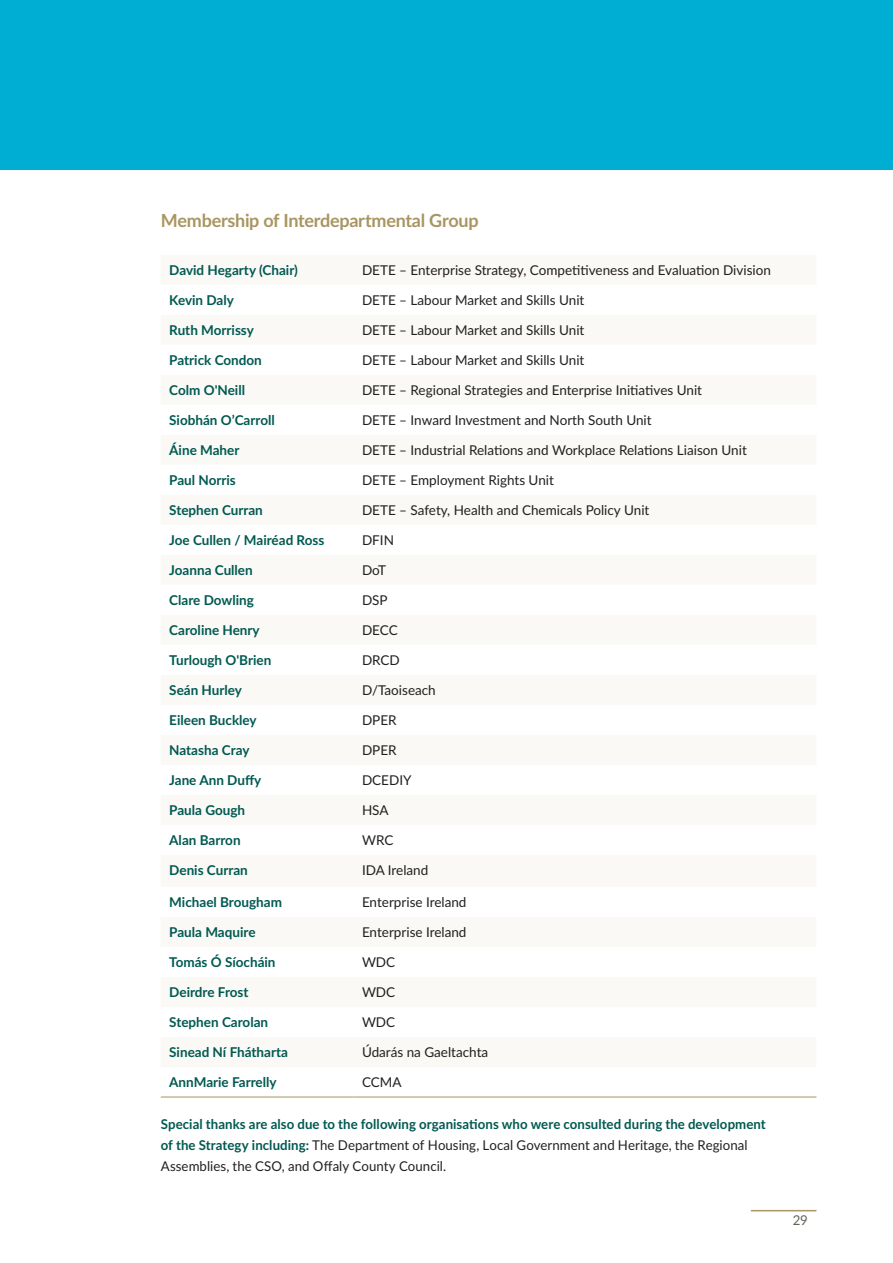
<style>
.page{position:relative;width:893px;height:1263px;background:#fff}
.page>*{position:absolute;margin:0;border:0;box-sizing:border-box;transform-origin:0 0}
.t1{font:700 18px "Lato";letter-spacing:-.015em;color:#a89561}
.t2{font:700 13.5px/21px "Lato";color:#005951}
.t3{font:13.5px "Lato";color:#231f20}
.t4{font:13.5px "Lato";color:#63635b}
.s1{font-weight:400;color:#231f20}
</style>
<div class="page">
<div style="left:0;top:0;width:893px;height:170px;background:#00add3"></div>
<hr style="left:751px;top:1210px;width:65px;height:1px;background:#a89561">
<hr style="left:161px;top:1097px;width:192px;height:1px;background:#a89561">
<hr style="left:353px;top:1097px;width:463px;height:1px;background:#a89561">
<h1 class="t1" style="left:161px;top:207px;width:319px">Membership of Interdepartmental Group</h1>
<p class="t2" style="left:169px;top:259px;width:130px">David Hegarty (Chair)</p>
<p class="t3" style="left:362px;top:261px;width:410px">DETE – Enterprise Strategy, Competitiveness and Evaluation Division</p>
<p class="t2" style="left:169px;top:289px;width:66px">Kevin Daly</p>
<p class="t3" style="left:362px;top:291px;width:224px">DETE – Labour Market and Skills Unit</p>
<p class="t2" style="left:169px;top:319px;width:86px">Ruth Morrissy</p>
<p class="t3" style="left:362px;top:321px;width:224px">DETE – Labour Market and Skills Unit</p>
<p class="t2" style="left:169px;top:350px;width:94px">Patrick Condon</p>
<p class="t3" style="left:362px;top:351px;width:224px">DETE – Labour Market and Skills Unit</p>
<p class="t2" style="left:169px;top:379px;width:77px">Colm O'Neill</p>
<p class="t3" style="left:362px;top:381px;width:342px">DETE – Regional Strategies and Enterprise Initiatives Unit</p>
<p class="t2" style="left:169px;top:409px;width:107px">Siobhán O’Carroll</p>
<p class="t3" style="left:362px;top:411px;width:291px">DETE – Inward Investment and North South Unit</p>
<p class="t2" style="left:169px;top:440px;width:72px">Áine Maher</p>
<p class="t3" style="left:362px;top:441px;width:386px">DETE – Industrial Relations and Workplace Relations Liaison Unit</p>
<p class="t2" style="left:169px;top:469px;width:68px">Paul Norris</p>
<p class="t3" style="left:362px;top:471px;width:193px">DETE – Employment Rights Unit</p>
<p class="t2" style="left:169px;top:499px;width:95px">Stephen Curran</p>
<p class="t3" style="left:362px;top:501px;width:289px">DETE – Safety, Health and Chemicals Policy Unit</p>
<p class="t2" style="left:169px;top:529px;width:157px">Joe Cullen / Mairéad Ross</p>
<p class="t3" style="left:362px;top:531px;width:33px">DFIN</p>
<p class="t2" style="left:169px;top:559px;width:85px">Joanna Cullen</p>
<p class="t3" style="left:362px;top:563px;width:26px">DoT</p>
<p class="t2" style="left:169px;top:589px;width:86px">Clare Dowling</p>
<p class="t3" style="left:362px;top:591px;width:27px">DSP</p>
<p class="t2" style="left:169px;top:619px;width:92px">Caroline Henry</p>
<p class="t3" style="left:362px;top:623px;width:37px">DECC</p>
<p class="t2" style="left:169px;top:649px;width:104px">Turlough O'Brien</p>
<p class="t3" style="left:362px;top:653px;width:39px">DRCD</p>
<p class="t2" style="left:169px;top:679px;width:74px">Seán Hurley</p>
<p class="t3" style="left:362px;top:683px;width:75px">D/Taoiseach</p>
<p class="t2" style="left:169px;top:709px;width:89px">Eileen Buckley</p>
<p class="t3" style="left:362px;top:713px;width:36px">DPER</p>
<p class="t2" style="left:169px;top:739px;width:82px">Natasha Cray</p>
<p class="t3" style="left:362px;top:743px;width:36px">DPER</p>
<p class="t2" style="left:169px;top:769px;width:94px">Jane Ann Duffy</p>
<p class="t3" style="left:362px;top:771px;width:51px">DCEDIY</p>
<p class="t2" style="left:169px;top:799px;width:77px">Paula Gough</p>
<p class="t3" style="left:362px;top:801px;width:28px">HSA</p>
<p class="t2" style="left:169px;top:829px;width:73px">Alan Barron</p>
<p class="t3" style="left:362px;top:833px;width:33px">WRC</p>
<p class="t2" style="left:169px;top:860px;width:80px">Denis Curran</p>
<p class="t3" style="left:362px;top:863px;width:68px">IDA Ireland</p>
<p class="t2" style="left:169px;top:891px;width:114px">Michael Brougham</p>
<p class="t3" style="left:362px;top:895px;width:106px">Enterprise Ireland</p>
<p class="t2" style="left:169px;top:921px;width:88px">Paula Maquire</p>
<p class="t3" style="left:362px;top:925px;width:106px">Enterprise Ireland</p>
<p class="t2" style="left:169px;top:951px;width:108px">Tomás Ó Síocháin</p>
<p class="t3" style="left:362px;top:955px;width:35px">WDC</p>
<p class="t2" style="left:169px;top:982px;width:81px">Deirdre Frost</p>
<p class="t3" style="left:362px;top:985px;width:35px">WDC</p>
<p class="t2" style="left:169px;top:1011px;width:100px">Stephen Carolan</p>
<p class="t3" style="left:362px;top:1015px;width:35px">WDC</p>
<p class="t2" style="left:169px;top:1041px;width:120px">Sinead Ní Fhátharta</p>
<p class="t3" style="left:362px;top:1045px;width:128px">Údarás na Gaeltachta</p>
<p class="t2" style="left:169px;top:1071px;width:109px">AnnMarie Farrelly</p>
<p class="t3" style="left:362px;top:1075px;width:41px">CCMA</p>
<p class="t2" style="left:161px;top:1113px;width:607px">Special thanks are also due to the following organisations who were consulted during the development of the Strategy including: <span class="s1">The Department of Housing, Local Government and Heritage, the Regional<br>Assemblies, the CSO, and Offaly County Council.</span></p>
<p class="t4" style="left:793px;top:1213px;width:17px">29</p>
</div>
